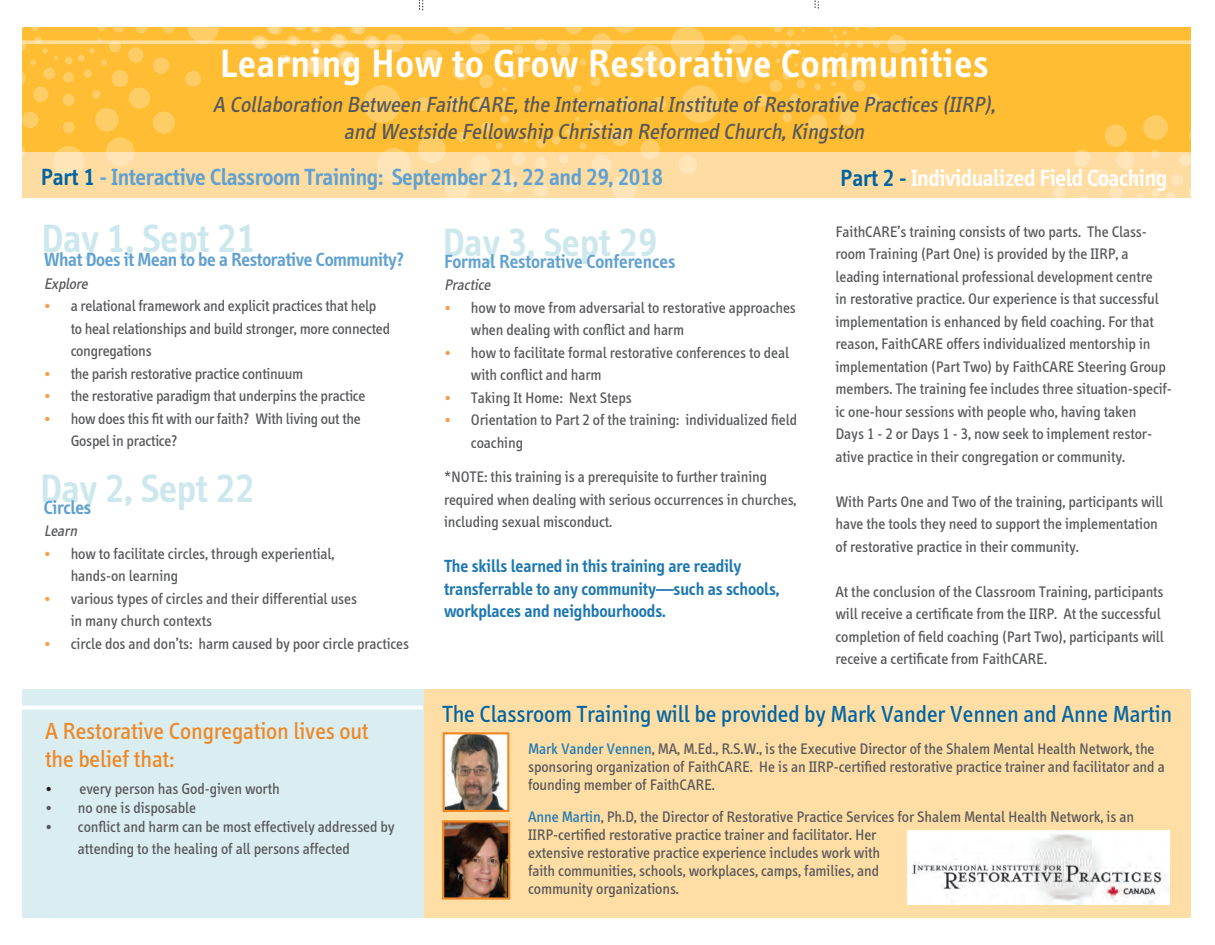
<style>
.page{position:relative;width:1215px;height:945px;background:#fff}
.page>*{position:absolute;margin:0;border:0;box-sizing:border-box;transform-origin:0 0}
.t1{font:600 40.5px "Info";letter-spacing:.025em;color:#fff}
.t2{font:600 40.5px "Info";color:#cde8ed}
.t3{font:24px "Info";color:#0064a3}
.t4{font:600 24px "Info";letter-spacing:-.01em;color:#60a1d1}
.t5{font:24px/28.8px "Info";color:#ee8725}
.t6{font:600 24px "Info";letter-spacing:-.01em;color:#fff}
.t7{font:italic 22.5px/27px "Info";color:#57585a;text-align:center}
.t8{font:600 19.5px "Info";letter-spacing:-.01em;color:#60a1d1}
.t9{font:600 18px/22.5px "Info";color:#1c77b1}
.t10{font:15.75px/22.5px "Info";color:#57585a}
.t11{font:italic 15.75px "Info";color:#57585a}
.s1{color:#0064a3}
.s2{color:#f29c4c}
.s3{color:#f89e49}
.s4{color:#231f20}
.s5{color:#1c77b1}
</style>
<div class="page">
<div style="left:423px;top:689px;width:768px;height:229px;background:#ffdea6"></div>
<div style="left:818px;top:152px;width:373px;height:46px;background:#ffdda2"></div>
<div style="left:22px;top:152px;width:797px;height:46px;background:#ffdda2"></div>
<div style="left:22px;top:27px;width:1169px;height:125px;background:#febd33"></div>
<svg style="left:219px;top:40px;width:972px;height:4px"></svg>
<svg style="left:363px;top:0;width:356px;height:198px"></svg>
<svg style="left:22px;top:27px;width:197px;height:151px"></svg>
<svg style="left:1053px;top:115px;width:138px;height:83px"></svg>
<div style="left:22px;top:690px;width:401px;height:228px;background:#daeef2"></div>
<svg style="left:419px;top:0;width:4px;height:10px"></svg>
<svg style="left:729px;top:0;width:177px;height:133px"></svg>
<hr style="left:0;top:706px;width:423px;height:3px;background:#fff">
<img style="left:445px;top:823px;width:62px;height:74px">
<div style="left:442px;top:820px;width:68px;height:80px;border:2px solid #ee8725"></div>
<svg style="left:226px;top:0;width:180px;height:75px"></svg>
<img style="left:907px;top:831px;width:262px;height:73px">
<img style="left:446px;top:735px;width:60px;height:74px">
<div style="left:443px;top:732px;width:66px;height:80px;border:2px solid #ee8725"></div>
<p class="t1" style="left:220px;top:41px;width:770px">Learning How to Grow Restorative Communities</p>
<p class="t7" style="left:213px;top:91px;width:788px">A Collaboration Between FaithCARE,the InternationalInstitute ofRestorative Practices (IIRP), and Westside Fellowship Christian Reformed Church,Kingston</p>
<p class="t4" style="left:41px;top:163px;width:624px"><span class="s1">Part 1</span> - Interactive Classroom Training: September 21, 22 and 29, 2018</p>
<p class="t2" style="left:41px;top:216px;width:216px">Day 1, Sept 21</p>
<p class="t2" style="left:442px;top:219px;width:216px">Day 3, Sept 29</p>
<p class="t8" style="left:44px;top:249px;width:362px">What Does it Mean to be a Restorative Community?</p>
<p class="t11" style="left:44px;top:275px;width:49px">Explore</p>
<p class="t10" style="left:71px;top:295px;width:321px;text-indent:-27px"><span class="s2">•</span> a relational framework and explicit practices that help to heal relationships and build stronger, more connected congregations</p>
<p class="t10" style="left:44px;top:363px;width:261px"><span class="s3">•</span> the parish restorative practice continuum</p>
<p class="t10" style="left:44px;top:385px;width:323px"><span class="s3">•</span> the restorative paradigm that underpins the practice</p>
<p class="t10" style="left:71px;top:408px;width:292px;text-indent:-27px"><span class="s2">•</span> how does this fit with our faith? With living out the<br>Gospel in practice?</p>
<p class="t8" style="left:444px;top:250px;width:233px">Formal Restorative Conferences</p>
<p class="t11" style="left:444px;top:276px;width:51px">Practice</p>
<p class="t10" style="left:471px;top:297px;width:326px;text-indent:-27px"><span class="s2">•</span> how to move from adversarial to restorative approaches when dealing with conflict and harm</p>
<p class="t10" style="left:471px;top:342px;width:319px;text-indent:-27px"><span class="s2">•</span> how to facilitate formal restorative conferences to deal with conflict and harm</p>
<p class="t10" style="left:444px;top:387px;width:189px"><span class="s2">•</span> Taking It Home: Next Steps</p>
<p class="t10" style="left:471px;top:409px;width:328px;text-indent:-27px"><span class="s2">•</span> Orientation to Part 2 of the training: individualized field coaching</p>
<p class="t10" style="left:444px;top:466px;width:325px">*NOTE: this training is a prerequisite to further training</p>
<p class="t10" style="left:444px;top:489px;width:354px">required when dealing with serious occurrences in churches, including sexual misconduct.</p>
<p class="t9" style="left:444px;top:555px;width:337px">The skills learned in this training are readily transferrable to any community—such as schools, workplaces and neighbourhoods.</p>
<p class="t2" style="left:40px;top:465px;width:216px">Day 2, Sept 22</p>
<p class="t8" style="left:44px;top:496px;width:49px">Circles</p>
<p class="t11" style="left:44px;top:523px;width:38px">Learn</p>
<p class="t10" style="left:71px;top:543px;width:265px;text-indent:-27px"><span class="s3">•</span> how to facilitate circles, through experiential, hands-on learning</p>
<p class="t10" style="left:71px;top:588px;width:288px;text-indent:-27px"><span class="s3">•</span> various types of circles and their differential uses in many church contexts</p>
<p class="t10" style="left:44px;top:633px;width:367px"><span class="s3">•</span> circle dos and don’ts: harm caused by poor circle practices</p>
<p class="t6" style="left:840px;top:164px;width:328px"><span class="s1">Part 2 -</span> Individualized Field Coaching</p>
<p class="t10" style="left:836px;top:221px;width:338px">FaithCARE’s training consists of two parts. The Class&shy;room Training (Part One) is provided by the IIRP, a leading international professional development centre<br>in restorative practice. Our experience is that successful implementation is enhanced by field coaching. For that reason, FaithCARE offers individualized mentorship in implementation (Part Two) by FaithCARE Steering Group members. The training fee includes three situation-specif&shy;ic one-hour sessions with people who, having taken<br>Days 1 - 2 or Days 1 - 3, now seek to implement restor&shy;ative practice in their congregation or community.</p>
<p class="t10" style="left:836px;top:491px;width:329px">With Parts One and Two of the training, participants will have the tools they need to support the implementation of restorative practice in their community.</p>
<p class="t10" style="left:836px;top:581px;width:330px">At the conclusion of the Classroom Training, participants will receive a certificate from the IIRP. At the successful completion of field coaching (Part Two), participants will receive a certificate from FaithCARE.</p>
<p class="t5" style="left:45px;top:717px;width:325px">A Restorative Congregation lives out the belief that:</p>
<p class="t10" style="left:45px;top:778px;width:236px"><span class="s4">•</span> every person has God-given worth</p>
<p class="t10" style="left:45px;top:797px;width:153px">• no one is disposable</p>
<p class="t10" style="left:78px;top:816px;width:318px;line-height:21.6px;text-indent:-33px">• conflict and harm can be most effectively addressed by attending to the healing of all persons affected</p>
<p class="t3" style="left:442px;top:700px;width:731px">The Classroom Training will be provided by Mark Vander Vennen and Anne Martin</p>
<p class="t10" style="left:528px;top:740px;width:638px;line-height:18px"><span class="s5">Mark Vander Vennen</span>, MA, M.Ed., R.S.W., is the Executive Director of the Shalem Mental Health Network, the sponsoring organization of FaithCARE. He is an IIRP-certified restorative practice trainer and facilitator and a founding member of FaithCARE.</p>
<p class="t10" style="left:528px;top:808px;width:607px;line-height:18px"><span class="s5">Anne Martin</span>, Ph.D, the Director of Restorative Practice Services for Shalem Mental Health Network, is an IIRP-certified restorative practice trainer and facilitator. Her<br>extensive restorative practice experience includes work with<br>faith communities, schools, workplaces, camps, families, and<br>community organizations.</p>
</div>
